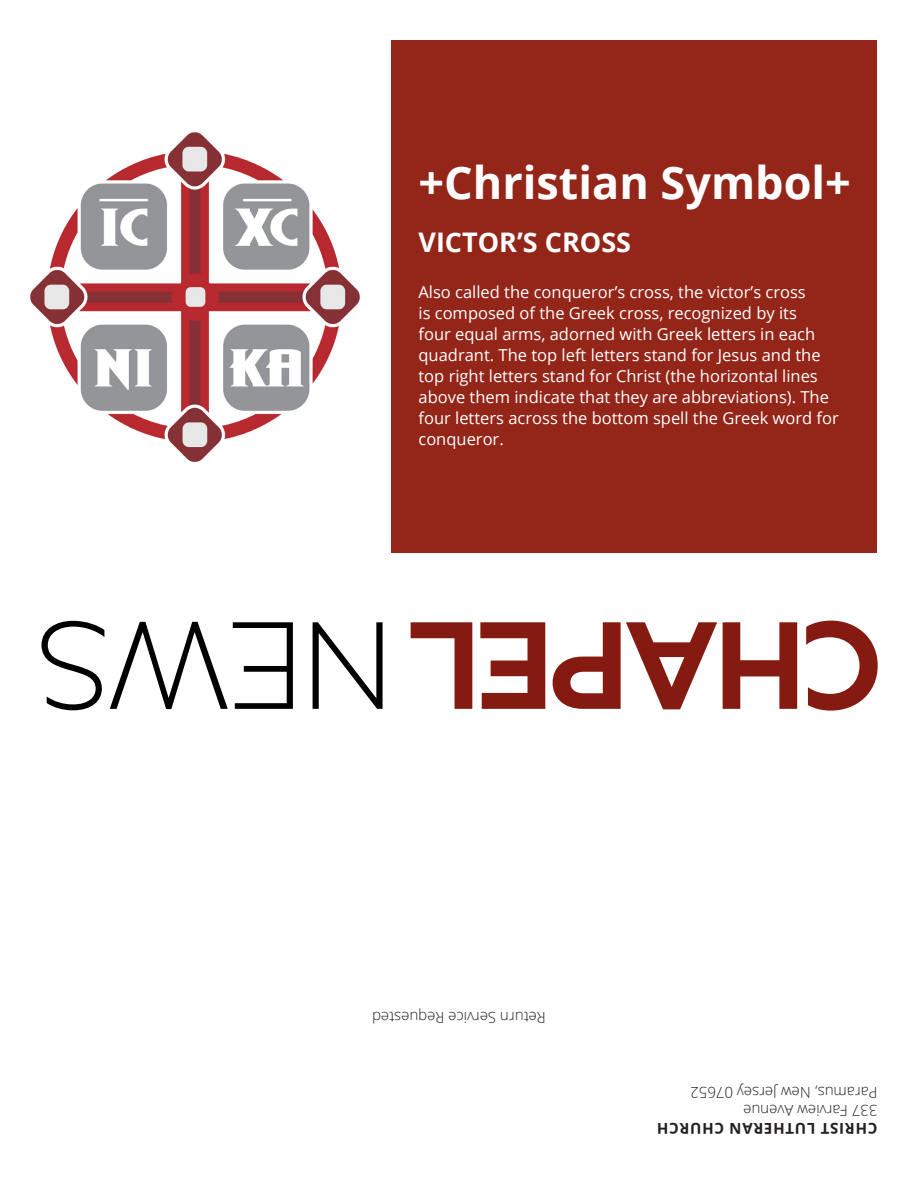
<style>
.page{position:relative;width:918px;height:1188px;background:#fff}
.page>*{position:absolute;margin:0;border:0;box-sizing:border-box;transform-origin:0 0}
.t1{font:700 123.6px "Geometria";letter-spacing:-.05em;color:#851a10}
.t2{font:700 45px "Open Sans";color:#fff}
.t3{font:700 27px "Open Sans";color:#fff}
.t4{font:16.5px/21px "Open Sans";color:#fff}
.t5{font:300 15px "Open Sans";color:#231f20}
.t6{font:700 15px "Open Sans";letter-spacing:.05em;color:#231f20}
.s1{font-weight:300;color:#000}
</style>
<div class="page">
<div style="left:392px;top:40px;width:486px;height:514px;background:#942619"></div>
<img style="left:30px;top:132px;width:330px;height:331px">
<p class="t2" style="left:418px;top:151px;width:434px">+Christian Symbol+</p>
<p class="t3" style="left:418px;top:223px;width:214px">VICTOR’S CROSS</p>
<p class="t4" style="left:418px;top:281px;width:422px">Also called the conqueror’s cross, the victor’s cross<br>is composed of the Greek cross, recognized by its<br>four equal arms, adorned with Greek letters in each quadrant. The top left letters stand for Jesus and the top right letters stand for Christ (the horizontal lines above them indicate that they are abbreviations). The four letters across the bottom spell the Greek word for conqueror.</p>
<p class="t1" style="left:884px;top:739px;width:853px;rotate:-180deg">CHAPEL<span class="s1">NEWS</span></p>
<p class="t5" style="left:546px;top:1028px;width:175px;rotate:-180deg">Return Service Requested</p>
<p class="t5" style="left:878px;top:1102px;width:189px;rotate:-180deg">Paramus, New Jersey 07652</p>
<p class="t5" style="left:878px;top:1120px;width:136px;rotate:-180deg">337 Farview Avenue</p>
<p class="t6" style="left:878px;top:1139px;width:222px;rotate:-180deg">CHRIST LUTHERAN CHURCH</p>
</div>
